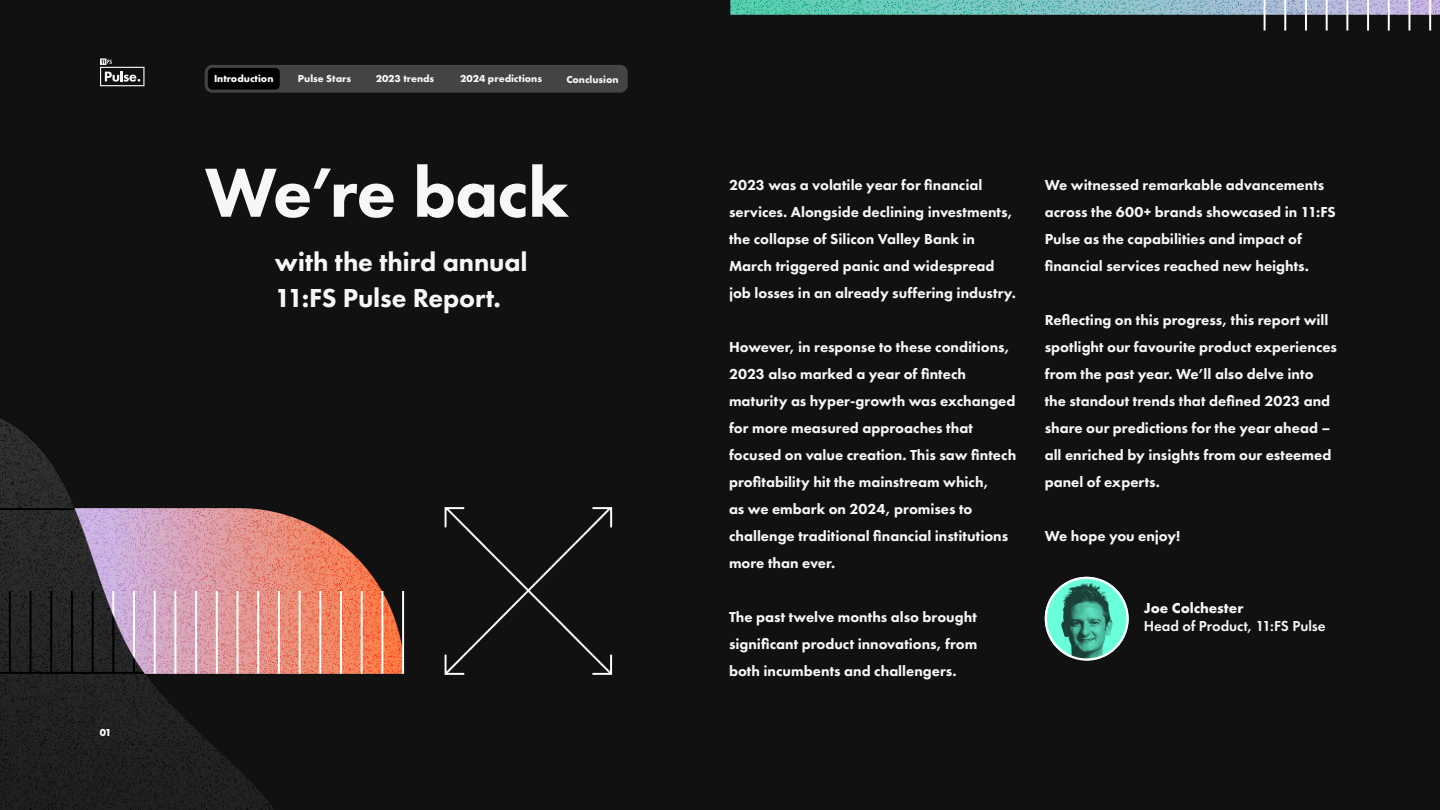
<style>
.page{position:relative;width:1440px;height:810px;background:#fff}
.page>*{position:absolute;margin:0;border:0;box-sizing:border-box;transform-origin:0 0}
.t1{font:800 72px "Futura PT";letter-spacing:-.015em;color:#f7f7f7}
.t2{font:800 27px/36px "Futura PT";letter-spacing:-.005em;color:#f7f7f7}
.t3{font:800 15px/27px "Futura PT";color:#f7f7f7}
.t4{font:600 15px "Futura PT";color:#f7f7f7}
.t5{font:700 15px "Futura PT";color:#f7f7f7}
.t6{font:700 10.5px "Futura PT";color:#f7f7f7}
.t7{font:700 10.5px "Futura PT";color:#fff}
</style>
<div class="page">
<img style="left:0;top:0;width:1440px;height:810px">
<div style="left:208px;top:68px;width:417px;height:22px;background:#444;border-radius:4px"></div>
<div style="left:205px;top:65px;width:423px;height:28px;border:6px solid #444;border-radius:4px"></div>
<div style="left:292px;top:68px;width:65px;height:20px;background:#444;border-radius:4px"></div>
<div style="left:368px;top:68px;width:74px;height:21px;background:#444;border-radius:4px"></div>
<div style="left:454px;top:68px;width:94px;height:21px;background:#444;border-radius:4px"></div>
<div style="left:560px;top:68px;width:65px;height:21px;background:#444;border-radius:4px"></div>
<svg style="left:100px;top:58px;width:45px;height:28px"></svg>
<div style="left:208px;top:68px;width:72px;height:22px;background:#000;border-radius:4px"></div>
<img style="left:1045px;top:577px;width:84px;height:84px;border-radius:41px">
<div style="left:1045px;top:577px;width:84px;height:84px;border:2px solid #fff;border-radius:50%"></div>
<p class="t6" style="left:214px;top:72px;width:61px">Introduction</p>
<p class="t6" style="left:298px;top:72px;width:55px">Pulse Stars</p>
<p class="t6" style="left:376px;top:72px;width:60px">2023 trends</p>
<p class="t6" style="left:460px;top:72px;width:83px">2024 predictions</p>
<p class="t6" style="left:566px;top:72px;width:54px">Conclusion</p>
<h1 class="t1" style="left:205px;top:148px;width:365px">We’re back</h1>
<h2 class="t2" style="left:275px;top:243px;width:254px">with the third annual<br>11:FS Pulse Report.</h2>
<p class="t7" style="left:100px;top:726px;width:13px">01</p>
<p class="t3" style="left:729px;top:171px;width:288px">2023 was a volatile year for financial services. Alongside declining investments, the collapse of Silicon Valley Bank in March triggered panic and widespread job losses in an already suffering industry.</p>
<p class="t3" style="left:729px;top:333px;width:289px">However, in response to these conditions, 2023 also marked a year of fintech maturity as hyper-growth was exchanged for more measured approaches that focused on value creation. This saw fintech profitability hit the mainstream which,<br>as we embark on 2024, promises to challenge traditional financial institutions more than ever.</p>
<p class="t3" style="left:729px;top:603px;width:250px;text-align:justify">The past twelve months also brought significant product innovations, from both incumbents and challengers.</p>
<p class="t3" style="left:1045px;top:171px;width:292px">We witnessed remarkable advancements across the 600+ brands showcased in 11:FS Pulse as the capabilities and impact of financial services reached new heights.</p>
<p class="t3" style="left:1045px;top:306px;width:294px">Reflecting on this progress, this report will spotlight our favourite product experiences from the past year. We’ll also delve into the standout trends that defined 2023 and share our predictions for the year ahead – all enriched by insights from our esteemed panel of experts.</p>
<p class="t3" style="left:1045px;top:522px;width:137px">We hope you enjoy!</p>
<p class="t5" style="left:1144px;top:598px;width:101px">Joe Colchester</p>
<p class="t4" style="left:1144px;top:616px;width:184px">Head of Product, 11:FS Pulse</p>
</div>
